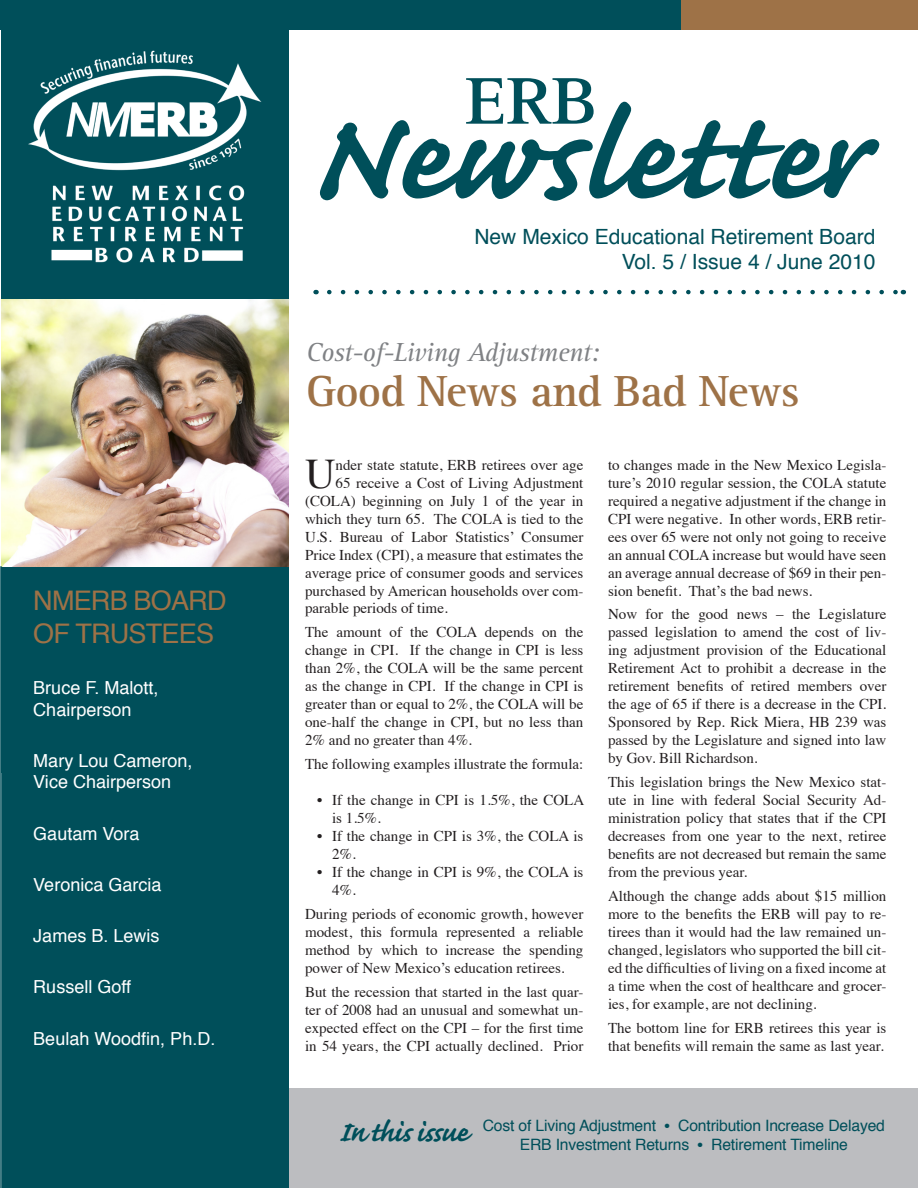
<style>
.page{position:relative;width:918px;height:1188px;background:#fff}
.page>*{position:absolute;margin:0;border:0;box-sizing:border-box;transform-origin:0 0}
.t1{font:700 161.85px "Caflisch Script";letter-spacing:-.005em;color:#004f5a}
.t2{font:700 68.25px "Rotis Serif";color:#004f5a;scale:1.1 1}
.t3{font:700 45px "Rotis Serif";letter-spacing:-.02em;color:#9e7247}
.t4{font:42.15px "Times";color:#231f20}
.t5{font:700 36px "Caflisch Script";letter-spacing:-.025em;color:#004f5a}
.t6{font:italic 27px "Rotis Serif";letter-spacing:-.02em;color:#808285}
.t7{font:27px/32.4px "Helvetica";letter-spacing:-.03em;color:#9e7247}
.t8{font:21px/25.2px "Helvetica";color:#004f5a;text-align:right}
.t9{font:18px/21.6px "Helvetica";color:#fff}
.t10{font:15.6px/18.8px "Helvetica";letter-spacing:-.01em;color:#004f5a;text-align:center}
.t11{font:15px/18px "Times";color:#231f20;text-align:justify}
.s1{font-family:"Times"}
</style>
<div class="page">
<div style="left:1px;top:0;width:287px;height:328px;background:#004f5a"></div>
<img style="left:29px;top:50px;width:233px;height:213px">
<div style="left:1px;top:565px;width:287px;height:623px;background:#004f5a"></div>
<div style="left:289px;top:1089px;width:629px;height:99px;background:#bcbdc0"></div>
<div style="left:680px;top:0;width:238px;height:30px;background:#9e7247"></div>
<div style="left:147px;top:0;width:533px;height:30px;background:#004f5a"></div>
<div style="left:0;top:0;width:14px;height:30px;background:#004f5a"></div>
<svg style="left:329px;top:290px;width:567px;height:4px"></svg>
<img style="left:1px;top:300px;width:287px;height:266px">
<hr style="left:0;top:566px;width:2px;height:622px;background:#004f5a">
<p class="t7" style="left:33px;top:586px;width:195px">NMERB BOARD<br>OF TRUSTEES</p>
<p class="t9" style="left:33px;top:677px;width:127px">Bruce F. Malott,<br>Chairperson</p>
<p class="t9" style="left:33px;top:750px;width:161px">Mary Lou Cameron,<br>Vice Chairperson</p>
<p class="t9" style="left:33px;top:823px;width:108px">Gautam Vora</p>
<p class="t9" style="left:33px;top:874px;width:130px">Veronica Garcia</p>
<p class="t9" style="left:33px;top:926px;width:128px">James B. Lewis</p>
<p class="t9" style="left:33px;top:977px;width:99px">Russell Goff</p>
<p class="t9" style="left:33px;top:1028px;width:184px">Beulah Woodfin, Ph.D.</p>
<p class="t2" style="left:465px;top:61px;width:122px">ERB</p>
<p class="t1" style="left:309px;top:76px;width:559px">Newsletter</p>
<p class="t8" style="left:474px;top:224px;width:403px">New Mexico Educational Retirement Board<br>Vol. 5 / Issue 4 / June 2010</p>
<p class="t6" style="left:306px;top:337px;width:295px">Cost-of-Living Adjustment:</p>
<p class="t3" style="left:306px;top:365px;width:495px">Good News and Bad News</p>
<p class="t4" style="left:305px;top:434px;width:32px">U</p>
<p class="t11" style="left:336px;top:454px;width:249px">nder state statute, ERB retirees over age</p>
<p class="t11" style="left:336px;top:472px;width:249px">65 receive a Cost of Living Adjustment</p>
<p class="t11" style="left:305px;top:490px;width:280px">(COLA) beginning on July 1 of the year in</p>
<p class="t11" style="left:305px;top:508px;width:280px">which they turn 65. The COLA is tied to the</p>
<p class="t11" style="left:305px;top:526px;width:280px">U.S. Bureau of Labor Statistics’ Consumer</p>
<p class="t11" style="left:305px;top:544px;width:280px">Price Index (CPI), a measure that estimates the</p>
<p class="t11" style="left:305px;top:562px;width:280px">average price of consumer goods and services</p>
<p class="t11" style="left:305px;top:580px;width:280px">purchased by American households over com-</p>
<p class="t11" style="left:305px;top:598px;width:144px">parable periods of time.</p>
<p class="t11" style="left:305px;top:622px;width:280px">The amount of the COLA depends on the change in CPI. If the change in CPI is less than 2%, the COLA will be the same percent as the change in CPI. If the change in CPI is greater than or equal to 2%, the COLA will be one-half the change in CPI, but no less than 2% and no greater than 4%.</p>
<p class="t11" style="left:305px;top:754px;width:280px">The following examples illustrate the formula:</p>
<p class="t11" style="left:332px;top:790px;width:254px;text-indent:-15px">• If the change in CPI is 1.5%, the COLA is 1.5%.</p>
<p class="t11" style="left:332px;top:826px;width:253px;text-indent:-15px">• If the change in CPI is 3%, the COLA is<br>2%.</p>
<p class="t11" style="left:332px;top:862px;width:253px;text-indent:-15px">• If the change in CPI is 9%, the COLA is<br>4%.</p>
<p class="t11" style="left:305px;top:904px;width:280px">During periods of economic growth, however modest, this formula represented a reliable method by which to increase the spending power of New Mexico’s education retirees.</p>
<p class="t11" style="left:305px;top:982px;width:280px">But the recession that started in the last quar&shy;ter of 2008 had an unusual and somewhat un&shy;expected effect on the CPI – for the first time in 54 years, the CPI actually declined. Prior</p>
<p class="t11" style="left:608px;top:454px;width:280px">to changes made in the New Mexico Legisla&shy;ture’s 2010 regular session, the COLA statute required a negative adjustment if the change in CPI were negative. In other words, ERB retir&shy;ees over 65 were not only not going to receive an annual COLA increase but would have seen an average annual decrease of $69 in their pen&shy;sion benefit. That’s the bad news.</p>
<p class="t11" style="left:608px;top:604px;width:280px">Now for the good news – the Legislature passed legislation to amend the cost of liv&shy;ing adjustment provision of the Educational Retirement Act to prohibit a decrease in the retirement benefits of retired members over the age of 65 if there is a decrease in the CPI.<br>Sponsored by Rep. Rick Miera, HB 239 was passed by the Legislature and signed into law by Gov. Bill Richardson.</p>
<p class="t11" style="left:608px;top:772px;width:280px">This legislation brings the New Mexico stat&shy;ute in line with federal Social Security Ad&shy;ministration policy that states that if the CPI decreases from one year to the next, retiree benefits are not decreased but remain the same from the previous year.</p>
<p class="t11" style="left:608px;top:886px;width:280px">Although the change adds about $15 million more to the benefits the ERB will pay to re&shy;tirees than it would had the law remained un&shy;changed, legislators who supported the bill cit&shy;ed the difficulties of living on a fixed income at a time when the cost of healthcare and grocer&shy;ies, for example, are not declining.</p>
<p class="t11" style="left:608px;top:1018px;width:280px">The bottom line for ERB retirees this year is that benefits will remain the same as last year.</p>
<p class="t5" style="left:339px;top:1114px;width:130px">In this issue</p>
<p class="t10" style="left:483px;top:1117px;width:404px">Cost of Living Adjustment <span class="s1">•</span> Contribution Increase Delayed<br>ERB Investment Returns <span class="s1">•</span> Retirement Timeline</p>
</div>
